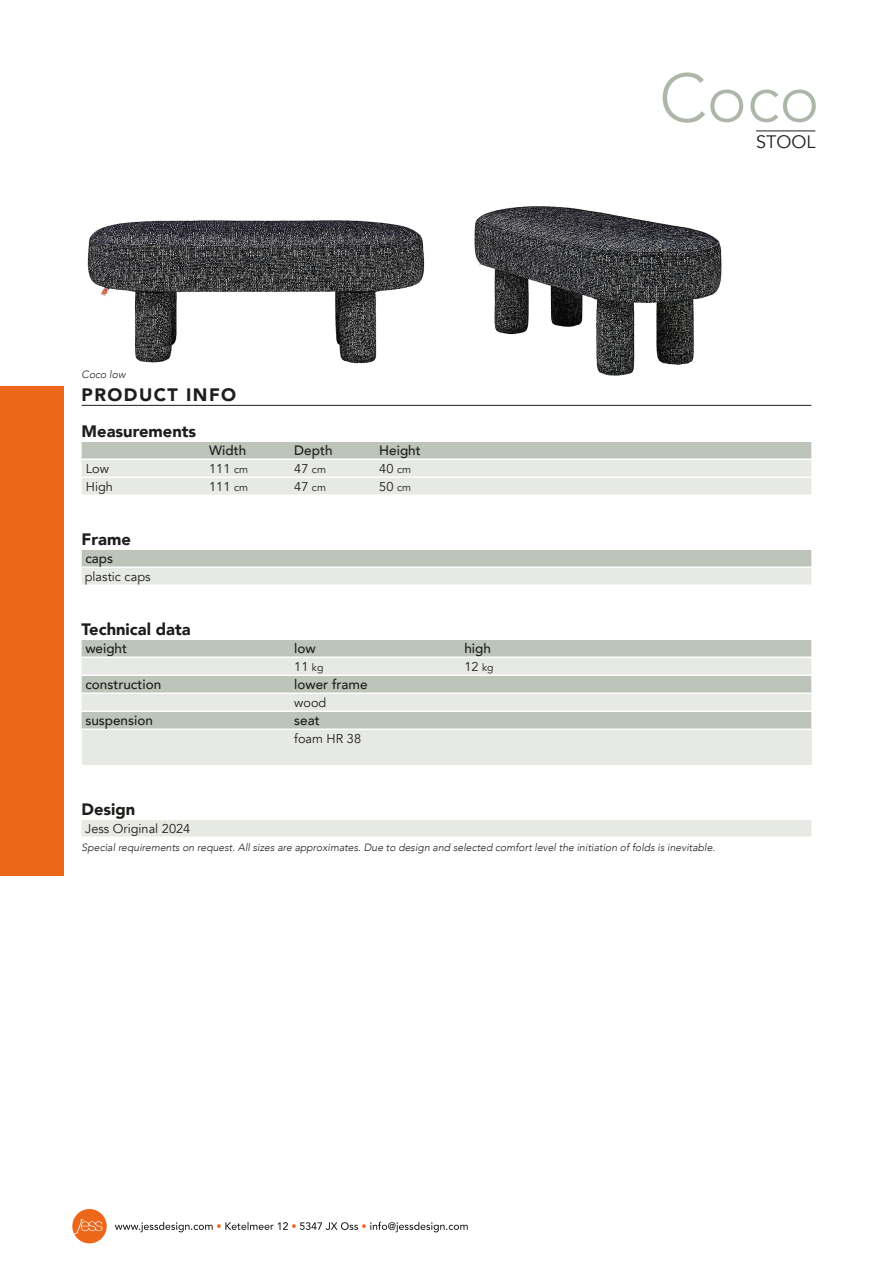
<style>
.page{position:relative;width:893px;height:1263px;background:#fff}
.page>*{position:absolute;margin:0;border:0;box-sizing:border-box;transform-origin:0 0}
.Titelkop_rechts{font:300 67.5px "Avenir";color:#adb6a9}
.Titel{font:900 18px "Avenir";letter-spacing:.08em;color:#1d1d1b}
.Subkop_rechts{font:18px "Avenir";color:#1d1d1b}
.Measurements{font:900 16.5px "Avenir";color:#1d1d1b}
.arikelkopjes{font:500 13.5px "Avenir";color:#1d1d1b}
.Artikeltekst_prijstabel_lichtebaan{font:12.75px "Avenir";color:#1d1d1b}
._1witregel{font:12.75px "Avenir";color:#1d1d1b}
.kleine_zinnetjes{font:italic 300 10.5px "Avenir";color:#1d1d1b}
.s1{font-size:10.5px}
</style>
<div class="page">
<div style="left:0;top:387px;width:64px;height:489px;background:#ec671a"></div>
<div style="left:72px;top:1209px;width:35px;height:34px;background:#ec671a;border-radius:50%"></div>
<svg style="left:74px;top:1219px;width:28px;height:15px"></svg>
<svg style="left:115px;top:1222px;width:353px;height:10px"></svg>
<hr style="left:82px;top:405px;width:729px;height:1px;background:#1d1d1b">
<div style="left:82px;top:442px;width:729px;height:16px;background:#bdc5ba"></div>
<div style="left:82px;top:460px;width:729px;height:16px;background:#e7e9e5"></div>
<div style="left:82px;top:478px;width:729px;height:16px;background:#e7e9e5"></div>
<div style="left:82px;top:550px;width:729px;height:16px;background:#bdc5ba"></div>
<div style="left:82px;top:568px;width:729px;height:16px;background:#e7e9e5"></div>
<div style="left:82px;top:640px;width:729px;height:16px;background:#bdc5ba"></div>
<div style="left:82px;top:658px;width:729px;height:16px;background:#e7e9e5"></div>
<div style="left:82px;top:676px;width:729px;height:16px;background:#bdc5ba"></div>
<div style="left:82px;top:694px;width:729px;height:16px;background:#e7e9e5"></div>
<div style="left:82px;top:712px;width:729px;height:16px;background:#bdc5ba"></div>
<div style="left:82px;top:730px;width:729px;height:34px;background:#e7e9e5"></div>
<div style="left:82px;top:820px;width:729px;height:16px;background:#e7e9e5"></div>
<hr style="left:756px;top:131px;width:59px;height:1px;background:#1d1d1b">
<img style="left:87px;top:220px;width:338px;height:144px">
<img style="left:474px;top:206px;width:248px;height:170px">
<p class="Titelkop_rechts" style="left:659px;top:58px;width:162px">Coco</p>
<p class="Subkop_rechts" style="left:756px;top:131px;width:61px">STOOL</p>
<p class="kleine_zinnetjes" style="left:82px;top:368px;width:45px">Coco low</p>
<p class="Titel" style="left:82px;top:379px;width:156px">PRODUCT INFO</p>
<p class="Measurements" style="left:82px;top:417px;width:116px">Measurements</p>
<p class="arikelkopjes" style="left:209px;top:438px;width:38px">Width</p>
<p class="arikelkopjes" style="left:294px;top:438px;width:40px">Depth</p>
<p class="arikelkopjes" style="left:379px;top:438px;width:43px">Height</p>
<p class="Artikeltekst_prijstabel_lichtebaan" style="left:86px;top:461px;width:25px">Low</p>
<p class="Artikeltekst_prijstabel_lichtebaan" style="left:209px;top:461px;width:40px">111 <span class="s1">cm</span></p>
<p class="Artikeltekst_prijstabel_lichtebaan" style="left:294px;top:461px;width:33px">47 <span class="s1">cm</span></p>
<p class="Artikeltekst_prijstabel_lichtebaan" style="left:379px;top:461px;width:33px">40 <span class="s1">cm</span></p>
<p class="Artikeltekst_prijstabel_lichtebaan" style="left:86px;top:479px;width:29px">High</p>
<p class="Artikeltekst_prijstabel_lichtebaan" style="left:209px;top:479px;width:40px">111 <span class="s1">cm</span></p>
<p class="Artikeltekst_prijstabel_lichtebaan" style="left:294px;top:479px;width:33px">47 <span class="s1">cm</span></p>
<p class="Artikeltekst_prijstabel_lichtebaan" style="left:379px;top:479px;width:33px">50 <span class="s1">cm</span></p>
<p class="Measurements" style="left:82px;top:525px;width:51px">Frame</p>
<p class="arikelkopjes" style="left:85px;top:546px;width:29px">caps</p>
<p class="Artikeltekst_prijstabel_lichtebaan" style="left:85px;top:569px;width:67px">plastic caps</p>
<p class="Measurements" style="left:82px;top:615px;width:111px">Technical data</p>
<p class="arikelkopjes" style="left:85px;top:636px;width:43px">weight</p>
<p class="arikelkopjes" style="left:294px;top:636px;width:23px">low</p>
<p class="arikelkopjes" style="left:464px;top:636px;width:28px">high</p>
<p class="Artikeltekst_prijstabel_lichtebaan" style="left:294px;top:659px;width:31px">11 <span class="s1">kg</span></p>
<p class="Artikeltekst_prijstabel_lichtebaan" style="left:464px;top:659px;width:31px">12 <span class="s1">kg</span></p>
<p class="arikelkopjes" style="left:85px;top:672px;width:77px">construction</p>
<p class="arikelkopjes" style="left:294px;top:672px;width:75px">lower frame</p>
<p class="Artikeltekst_prijstabel_lichtebaan" style="left:294px;top:695px;width:34px">wood</p>
<p class="arikelkopjes" style="left:85px;top:708px;width:69px">suspension</p>
<p class="arikelkopjes" style="left:294px;top:708px;width:27px">seat</p>
<p class="_1witregel" style="left:294px;top:731px;width:68px">foam HR 38</p>
<p class="Measurements" style="left:82px;top:795px;width:55px">Design</p>
<p class="Artikeltekst_prijstabel_lichtebaan" style="left:85px;top:821px;width:107px">Jess Original 2024</p>
<p class="kleine_zinnetjes" style="left:82px;top:841px;width:635px">Special requirements on request. All sizes are approximates. Due to design and selected comfort level the initiation of folds is inevitable.</p>
</div>
